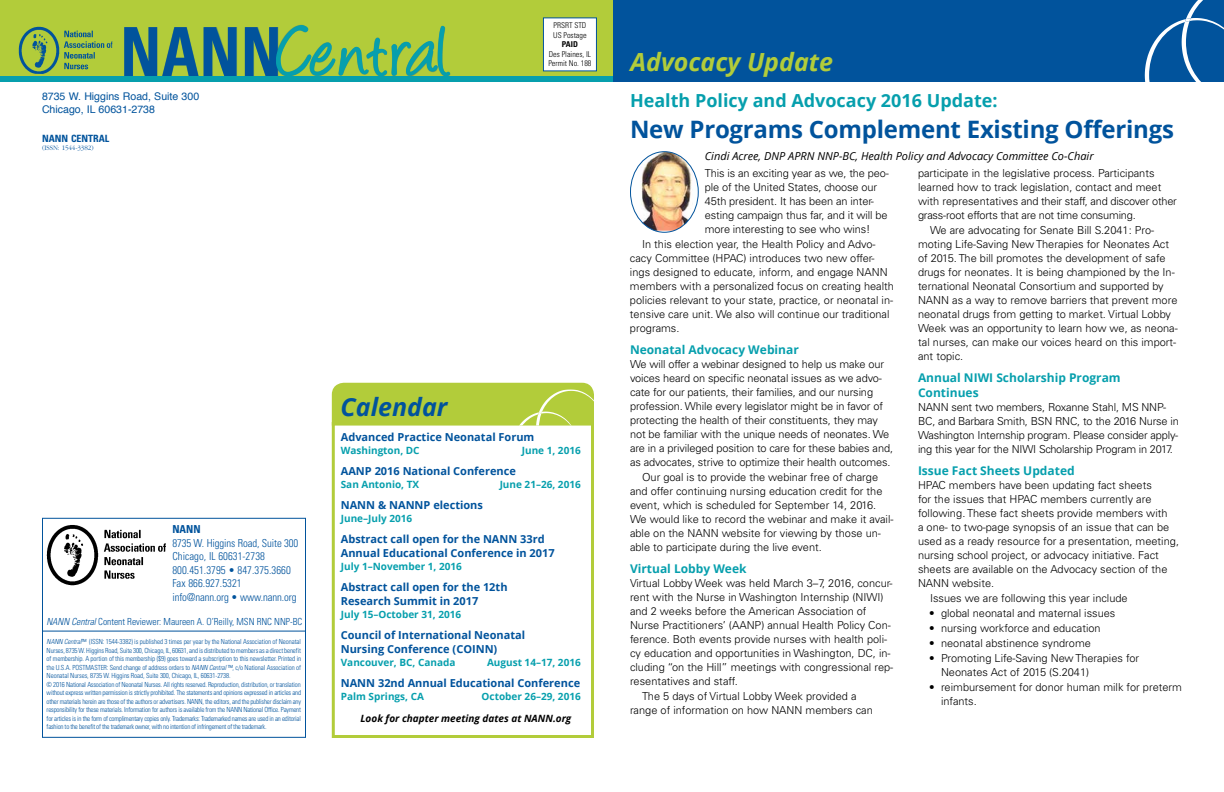
<style>
.page{position:relative;width:1224px;height:792px;background:#fff}
.page>*{position:absolute;margin:0;border:0;box-sizing:border-box;transform-origin:0 0}
.t1{font:79.4px "Angelina";letter-spacing:.02em;color:#069fad}
.t2{font:italic 700 25px "Open Sans";color:#b2cc3a}
.t3{font:italic 700 25px "Open Sans";color:#01539c}
.t4{font:700 24px "Open Sans";letter-spacing:-.01em;color:#01539c}
.t5{font:700 18px "Open Sans";color:#069fad}
.t6{font:700 12px/15px "Open Sans";color:#069fad}
.t7{font:300 11px/14px "Univers LT Std";color:#000}
.t8{font:700 11px/14px "Open Sans";color:#01539c}
.t9{font:300 condensed 11px/13.5px "Univers LT Std";letter-spacing:.005em;color:#01539c}
.t10{font:italic 11px "Open Sans";color:#000}
.t11{font:700 condensed 11px "Univers LT Std";color:#01539c}
.t12{font:10.6px/12.7px "Helvetica";color:#01539c}
.t13{font:700 10px "Open Sans";color:#069fad}
.t14{font:italic 700 10px "Open Sans";color:#000}
.t15{font:700 condensed 10px "Univers LT Std";color:#01539c}
.t16{font:300 condensed 9.8px "Univers LT Std";letter-spacing:-.005em;color:#01539c}
.t17{font:300 condensed 8px/9.6px "Univers LT Std";color:#000}
.t18{font:700 condensed 8px "Univers LT Std";color:#000}
.t19{font:300 condensed 7px/8.5px "Univers LT Std";letter-spacing:-.03em;color:#01539c}
.t20{font:300 7px "ITC Garamond Std";letter-spacing:-.015em;color:#01539c}
.s1{font-family:"Univers LT Std";font-weight:700;font-stretch:condensed;font-size:67.8px;color:#01539c}
.s2{font-style:italic}
</style>
<div class="page">
<div style="left:0;top:0;width:613px;height:81px;background:#b2cc3a"></div>
<img style="left:18px;top:26px;width:94px;height:48px">
<div style="left:124px;top:27px;width:154px;height:50px;background:#01539c;opacity:.5"></div>
<svg style="left:275px;top:24px;width:176px;height:52px"></svg>
<div style="left:0;top:76px;width:613px;height:5px;background:#069fad"></div>
<div style="left:543px;top:18px;width:53px;height:53px;background:#fff"></div>
<div style="left:543px;top:17px;width:54px;height:54px;border:1px solid #01539c"></div>
<img style="left:47px;top:525px;width:119px;height:60px">
<div style="left:42px;top:518px;width:264px;height:220px;border:1px solid #01539c"></div>
<hr style="left:43px;top:631px;width:263px;height:1px;background:#01539c">
<div style="left:613px;top:0;width:611px;height:81px;background:#01539c"></div>
<svg style="left:1145px;top:0;width:79px;height:81px"></svg>
<div style="left:332px;top:422px;width:262px;height:316px;border:3px solid #b2cc3a"></div>
<div style="left:332px;top:383px;width:262px;height:43px;background:#b2cc3a"></div>
<img style="left:630px;top:152px;width:68px;height:79px">
<div style="left:630px;top:151px;width:69px;height:82px;border:1px solid #01539c;border-radius:50%"></div>
<h1 class="t1" style="left:120px;top:20px;width:332px"><span class="s1">NANN</span>Central</h1>
<p class="t17" style="left:553px;top:20px;width:35px">PRSRT STD<br>US Postage</p>
<p class="t18" style="left:562px;top:40px;width:18px">PAID</p>
<p class="t17" style="left:548px;top:49px;width:45px">Des Plaines, IL<br>Permit No. 188</p>
<p class="t12" style="left:42px;top:91px;width:159px">8735 W. Higgins Road, Suite 300<br>Chicago, IL 60631-2738</p>
<p class="t15" style="left:42px;top:132px;width:69px">NANN CENTRAL</p>
<p class="t20" style="left:42px;top:144px;width:53px">(ISSN: 1544-3382)</p>
<p class="t11" style="left:172px;top:523px;width:30px">NANN</p>
<p class="t9" style="left:172px;top:536px;width:128px">8735 W. Higgins Road, Suite 300<br>Chicago, IL 60631-2738<br>800.451.3795 • 847.375.3660<br>Fax 866.927.5321 info@nann.org • www.nann.org</p>
<p class="t19" style="left:47px;top:638px;width:256px"><span class="s2">NANN Central</span>™ (ISSN: 1544-3382) is published 3 times per year by the National Association of Neonatal Nurses, 8735 W. Higgins Road, Suite 300, Chicago, IL, 60631, and is distributed to members as a direct benefit of membership. A portion of this membership ($9) goes toward a subscription to this newsletter. Printed in the U.S.A. POSTMASTER: Send change of address orders to <span class="s2">NANN Central</span> ™, c/o National Association of Neonatal Nurses, 8735 W. Higgins Road, Suite 300, Chicago, IL, 60631-2738.<br>© 2016 National Association of Neonatal Nurses. All rights reserved. Reproduction, distribution, or translation without express written permission is strictly prohibited. The statements and opinions expressed in articles and other materials herein are those of the authors or advertisers. NANN, the editors, and the publisher disclaim any responsibility for these materials. Information for authors is available from the NANN National Office. Payment for articles is in the form of complimentary copies only. Trademarks: Trademarked names are used in an editorial fashion to the benefit of the trademark owner, with no intention of infringement of the trademark.</p>
<p class="t16" style="left:46px;top:616px;width:257px"><span class="s2">NANN Central</span> Content Reviewer: Maureen A. O’Reilly, MSN RNC NNP-BC</p>
<h2 class="t3" style="left:341px;top:389px;width:108px">Calendar</h2>
<p class="t8" style="left:341px;top:430px;width:195px">Advanced Practice Neonatal Forum</p>
<p class="t13" style="left:341px;top:444px;width:80px">Washington, DC</p>
<p class="t13" style="left:522px;top:444px;width:61px">June 1, 2016</p>
<p class="t8" style="left:341px;top:464px;width:177px">AANP 2016 National Conference</p>
<p class="t13" style="left:341px;top:478px;width:80px">San Antonio, TX</p>
<p class="t13" style="left:500px;top:478px;width:83px">June 21–26, 2016</p>
<p class="t8" style="left:341px;top:498px;width:144px">NANN &amp; NANNP elections</p>
<p class="t13" style="left:341px;top:512px;width:73px">June–July 2016</p>
<p class="t8" style="left:341px;top:532px;width:215px">Abstract call open for the NANN 33rd<br>Annual Educational Conference in 2017</p>
<p class="t13" style="left:341px;top:560px;width:123px">July 1–November 1, 2016</p>
<p class="t8" style="left:341px;top:580px;width:168px">Abstract call open for the 12th<br>Research Summit in 2017</p>
<p class="t13" style="left:341px;top:608px;width:122px">July 15–October 31, 2016</p>
<p class="t8" style="left:341px;top:628px;width:186px">Council of International Neonatal<br>Nursing Conference (COINN)</p>
<p class="t13" style="left:341px;top:656px;width:116px">Vancouver, BC, Canada</p>
<p class="t13" style="left:487px;top:656px;width:95px">August 14–17, 2016</p>
<p class="t8" style="left:341px;top:676px;width:241px">NANN 32nd Annual Educational Conference</p>
<p class="t13" style="left:341px;top:690px;width:85px">Palm Springs, CA</p>
<p class="t13" style="left:482px;top:690px;width:101px">October 26–29, 2016</p>
<p class="t14" style="left:360px;top:712px;width:212px">Look for chapter meeting dates at NANN.org</p>
<h2 class="t2" style="left:631px;top:44px;width:204px">Advocacy Update</h2>
<h3 class="t5" style="left:630px;top:88px;width:369px">Health Policy and Advocacy 2016 Update:</h3>
<h3 class="t4" style="left:630px;top:112px;width:545px">New Programs Complement Existing Offerings</h3>
<p class="t10" style="left:705px;top:148px;width:390px">Cindi Acree, DNP APRN NNP-BC, Health Policy and Advocacy Committee Co-Chair</p>
<p class="t7" style="left:705px;top:166px;width:186px">This is an exciting year as we, the peo&shy;ple of the United States, choose our 45th president. It has been an inter&shy;esting campaign thus far, and it will be more interesting to see who wins!</p>
<p class="t7" style="left:630px;top:237px;width:266px;text-indent:12px">In this election year, the Health Policy and Advo&shy;cacy Committee (HPAC) introduces two new offer&shy;ings designed to educate, inform, and engage NANN members with a personalized focus on creating health policies relevant to your state, practice, or neonatal in&shy;tensive care unit. We also will continue our traditional programs.</p>
<p class="t6" style="left:630px;top:342px;width:170px">Neonatal Advocacy Webinar</p>
<p class="t7" style="left:630px;top:357px;width:265px">We will offer a webinar designed to help us make our voices heard on specific neonatal issues as we advo&shy;cate for our patients, their families, and our nursing profession. While every legislator might be in favor of protecting the health of their constituents, they may not be familiar with the unique needs of neonates. We are in a privileged position to care for these babies and, as advocates, strive to optimize their health outcomes.</p>
<p class="t7" style="left:630px;top:470px;width:265px;text-indent:12px">Our goal is to provide the webinar free of charge and offer continuing nursing education credit for the event, which is scheduled for September 14, 2016.<br>We would like to record the webinar and make it avail&shy;able on the NANN website for viewing by those un&shy;able to participate during the live event.</p>
<p class="t6" style="left:630px;top:561px;width:118px">Virtual Lobby Week</p>
<p class="t7" style="left:630px;top:576px;width:265px">Virtual Lobby Week was held March 3–7, 2016, concur&shy;rent with the Nurse in Washington Internship (NIWI) and 2 weeks before the American Association of Nurse Practitioners’ (AANP) annual Health Policy Con&shy;ference. Both events provide nurses with health poli&shy;cy education and opportunities in Washington, DC, in&shy;cluding “on the Hill” meetings with congressional rep&shy;resentatives and staff.</p>
<p class="t7" style="left:630px;top:689px;width:244px;text-align:center">The 5 days of Virtual Lobby Week provided a range of information on how NANN members can</p>
<p class="t7" style="left:918px;top:166px;width:260px">participate in the legislative process. Participants learned how to track legislation, contact and meet with representatives and their staff, and discover other grass-root efforts that are not time consuming.</p>
<p class="t7" style="left:918px;top:223px;width:261px;text-indent:12px">We are advocating for Senate Bill S.2041: Pro&shy;moting Life-Saving New Therapies for Neonates Act of 2015. The bill promotes the development of safe drugs for neonates. It is being championed by the In&shy;ternational Neonatal Consortium and supported by NANN as a way to remove barriers that prevent more neonatal drugs from getting to market. Virtual Lobby Week was an opportunity to learn how we, as neona&shy;tal nurses, can make our voices heard on this import&shy;ant topic.</p>
<p class="t6" style="left:918px;top:370px;width:204px">Annual NIWI Scholarship Program<br>Continues</p>
<p class="t7" style="left:918px;top:400px;width:262px">NANN sent two members, Roxanne Stahl, MS NNP-BC, and Barbara Smith, BSN RNC, to the 2016 Nurse in Washington Internship program. Please consider apply&shy;ing this year for the NIWI Scholarship Program in 2017.</p>
<p class="t6" style="left:918px;top:463px;width:158px">Issue Fact Sheets Updated</p>
<p class="t7" style="left:918px;top:478px;width:263px">HPAC members have been updating fact sheets<br>for the issues that HPAC members currently are following. These fact sheets provide members with<br>a one- to two-page synopsis of an issue that can be used as a ready resource for a presentation, meeting, nursing school project, or advocacy initiative. Fact sheets are available on the Advocacy section of the NANN website.</p>
<p class="t7" style="left:930px;top:591px;width:199px">Issues we are following this year include</p>
<p class="t7" style="left:929px;top:606px;width:188px">• global neonatal and maternal issues</p>
<p class="t7" style="left:929px;top:621px;width:173px">• nursing workforce and education</p>
<p class="t7" style="left:929px;top:636px;width:163px">• neonatal abstinence syndrome</p>
<p class="t7" style="left:941px;top:651px;width:200px;text-indent:-12px">• Promoting Life-Saving New Therapies for<br>Neonates Act of 2015 (S.2041)</p>
<p class="t7" style="left:941px;top:680px;width:243px;text-indent:-12px">• reimbursement for donor human milk for preterm infants.</p>
</div>
